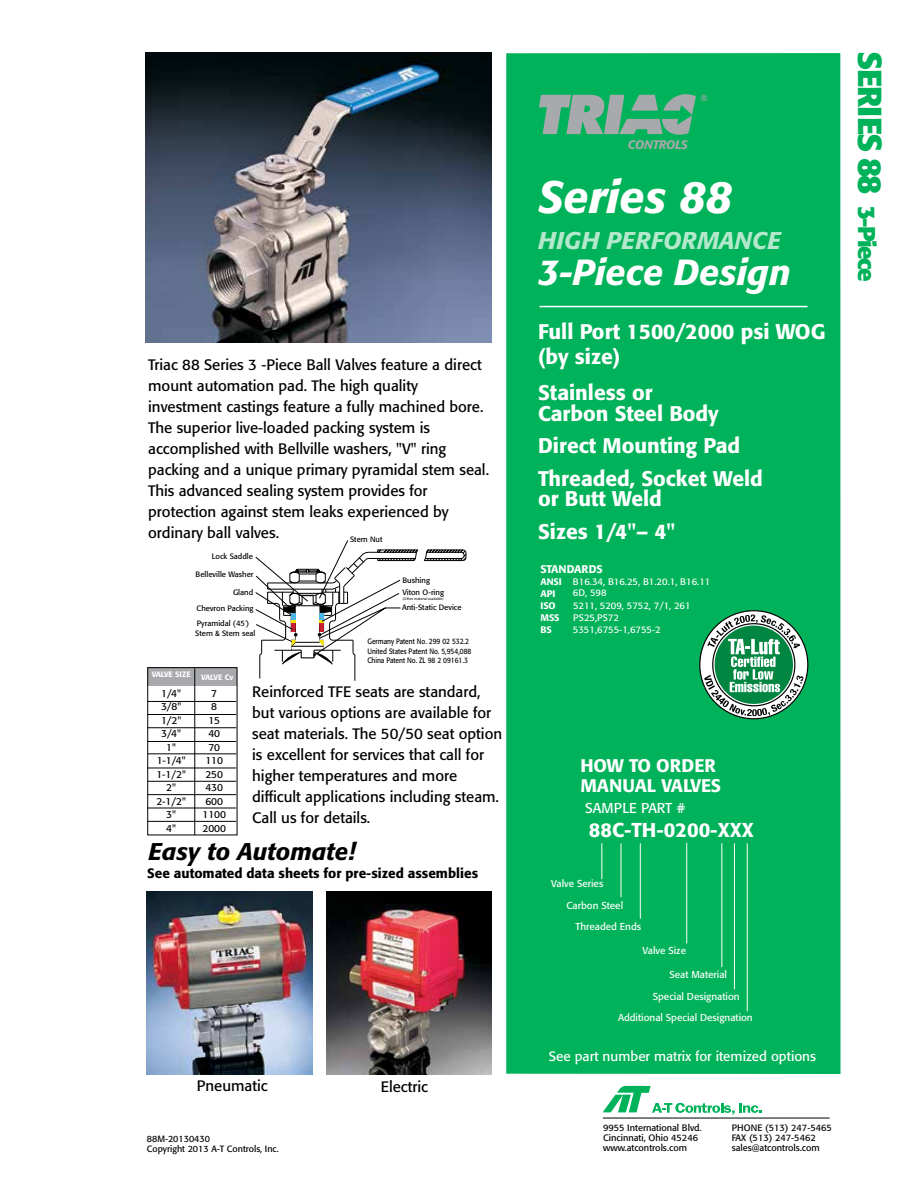
<style>
.page{position:relative;width:918px;height:1188px;background:#fff}
.page>*{position:absolute;margin:0;border:0;box-sizing:border-box;transform-origin:0 0}
.t1{font:italic 500 45px "Formata";color:#fff}
.t2{font:italic 500 36px "Formata";color:#fff}
.t3{font:700 33px "Formata";letter-spacing:-.04em;color:#00b259}
.t4{font:italic 500 24px "Formata";letter-spacing:.02em;color:#b3e8cd}
.t5{font:italic 500 24px "Formata";color:#000}
.t6{font:700 24px "Formata";letter-spacing:-.06em;color:#00b259}
.t7{font:500 21px/25.2px "Formata";color:#fff}
.t8{font:500 19.95px "Formata";color:#fff}
.t9{font:500 18.15px/20px "Formata";color:#fff}
.t10{font:15px/21px "Formata";color:#000}
.t11{font:14.25px "Formata";color:#fff}
.t12{font:500 13.5px "Formata";color:#000}
.t13{font:13.5px "Formata";color:#fff}
.t14{font:italic 500 12.15px "Formata";letter-spacing:-.02em;color:#a7a9ac}
.t15{font:500 10.95px "Formata";color:#fff}
.t16{font:10.2px/13.5px "Formata";color:#000;text-align:center}
.t17{font:9.9px/21.1px "Formata";color:#fff}
.t18{font:9.45px "Formata";color:#fff}
.t19{font:500 9.45px/12px "Formata";color:#fff}
.t20{font:9.15px/10.4px "Formata";color:#000}
.t21{font:9px/10.8px "Formata";color:#000}
.t22{font:9px "Formata";color:#a7a9ac}
.t23{font:500 7.8px "Formata";color:#fff}
.t24{font:7.65px/11.9px "Formata";color:#000}
.t25{font:7.65px/9.3px "Formata";color:#000;scale:.86 1}
.t26{font:3.9px "Myriad";color:#000}
.t27{font:2.25px "Formata";color:#000}
</style>
<div class="page">
<div style="left:506px;top:53px;width:335px;height:1021px;background:#00b259"></div>
<svg style="left:539px;top:94px;width:157px;height:41px"></svg>
<hr style="left:539px;top:306px;width:269px;height:1px;background:#fff">
<hr style="left:602px;top:843px;width:1px;height:36px;background:#fff">
<hr style="left:640px;top:843px;width:1px;height:76px;background:#fff">
<hr style="left:686px;top:843px;width:1px;height:101px;background:#fff">
<hr style="left:722px;top:843px;width:1px;height:124px;background:#fff">
<hr style="left:734px;top:843px;width:1px;height:146px;background:#fff">
<hr style="left:747px;top:843px;width:1px;height:168px;background:#fff">
<hr style="left:621px;top:843px;width:1px;height:54px;background:#fff">
<div style="left:148px;top:668px;width:89px;height:18px;background:#a7a9ac"></div>
<div style="left:147px;top:667px;width:90px;height:168px;border:1px solid #000"></div>
<hr style="left:194px;top:668px;width:1px;height:167px;background:#000">
<hr style="left:148px;top:701px;width:88px;height:1px;background:#000">
<hr style="left:148px;top:714px;width:88px;height:1px;background:#000">
<hr style="left:148px;top:727px;width:88px;height:1px;background:#000">
<hr style="left:148px;top:741px;width:88px;height:1px;background:#000">
<hr style="left:148px;top:753px;width:88px;height:1px;background:#000">
<hr style="left:148px;top:768px;width:88px;height:1px;background:#000">
<hr style="left:148px;top:781px;width:88px;height:1px;background:#000">
<hr style="left:148px;top:794px;width:88px;height:1px;background:#000">
<hr style="left:148px;top:808px;width:88px;height:1px;background:#000">
<hr style="left:148px;top:821px;width:88px;height:1px;background:#000">
<svg style="left:699px;top:610px;width:110px;height:110px"></svg>
<svg style="left:255px;top:540px;width:212px;height:141px"></svg>
<svg style="left:603px;top:1086px;width:159px;height:29px"></svg>
<hr style="left:603px;top:1118px;width:227px;height:1px;background:#000">
<img style="left:146px;top:53px;width:345px;height:289px">
<img style="left:147px;top:891px;width:166px;height:183px">
<img style="left:326px;top:891px;width:166px;height:183px">
<p class="t10" style="left:148px;top:354px;width:342px">Triac 88 Series 3 -Piece Ball Valves feature a direct mount automation pad. The high quality investment castings feature a fully machined bore.<br>The superior live-loaded packing system is accomplished with Bellville washers, "V" ring packing and a unique primary pyramidal stem seal.<br>This advanced sealing system provides for protection against stem leaks experienced by ordinary ball valves.</p>
<p class="t24" style="left:350px;top:534px;width:34px">Stem Nut</p>
<p class="t24" style="left:212px;top:550px;width:43px">Lock Saddle</p>
<p class="t24" style="left:233px;top:587px;width:22px">Gland</p>
<p class="t24" style="left:196px;top:568px;width:59px">Belleville Washer</p>
<p class="t24" style="left:197px;top:602px;width:59px">Chevron Packing</p>
<p class="t24" style="left:197px;top:618px;width:54px">Pyramidal (45 )</p>
<p class="t27" style="left:245px;top:620px;width:3px">o</p>
<p class="t24" style="left:195px;top:627px;width:62px">Stem &amp; Stem seal</p>
<p class="t23" style="left:152px;top:669px;width:41px">VALVE SIZE</p>
<p class="t23" style="left:201px;top:672px;width:34px">VALVE Cv</p>
<p class="t24" style="left:402px;top:575px;width:43px">Bushing<br>Viton O-ring</p>
<p class="t26" style="left:403px;top:597px;width:42px">(Other material available)</p>
<p class="t24" style="left:402px;top:602px;width:61px">Anti-Static Device</p>
<p class="t25" style="left:367px;top:637px;width:122px">Germany Patent No. 299 02 532.2<br>United States Patent No. 5,954,088<br>China Patent No. ZL 98 2 09161.3</p>
<p class="t16" style="left:156px;top:687px;width:31px">1/4"<br>3/8"<br>1/2"<br>3/4"<br>1"<br>1-1/4"<br>1-1/2"<br>2"<br>2-1/2"<br>3"<br>4"</p>
<p class="t16" style="left:202px;top:686px;width:25px">7<br>8<br>15<br>40<br>70<br>110<br>250<br>430<br>600<br>1100<br>2000</p>
<p class="t10" style="left:252px;top:681px;width:252px">Reinforced TFE seats are standard, but various options are available for seat materials. The 50/50 seat option is excellent for services that call for higher temperatures and more difficult applications including steam.<br>Call us for details.</p>
<h3 class="t5" style="left:148px;top:837px;width:208px">Easy to Automate!</h3>
<p class="t12" style="left:147px;top:865px;width:332px">See automated data sheets for pre-sized assemblies</p>
<p class="t10" style="left:197px;top:1075px;width:72px">Pneumatic</p>
<p class="t21" style="left:147px;top:1133px;width:133px">88M-20130430<br>Copyright 2013 A-T Controls, Inc.</p>
<p class="t10" style="left:381px;top:1076px;width:49px">Electric</p>
<p class="t22" style="left:700px;top:92px;width:9px">®</p>
<p class="t14" style="left:628px;top:137px;width:61px">CONTROLS</p>
<h1 class="t1" style="left:538px;top:170px;width:195px">Series 88</h1>
<h3 class="t4" style="left:538px;top:226px;width:245px">HIGH PERFORMANCE</h3>
<h2 class="t2" style="left:538px;top:251px;width:254px">3-Piece Design</h2>
<h3 class="t7" style="left:538px;top:319px;width:289px">Full Port 1500/2000 psi WOG (by size)</h3>
<h3 class="t7" style="left:538px;top:381px;width:182px;line-height:21px">Stainless or<br>Carbon Steel Body</h3>
<h3 class="t7" style="left:538px;top:430px;width:226px;line-height:32.5px">Direct Mounting Pad<br>Threaded, Socket Weld</h3>
<h3 class="t7" style="left:538px;top:482px;width:139px;line-height:33px">or Butt Weld<br>Sizes 1/4"– 4"</h3>
<p class="t15" style="left:540px;top:562px;width:64px">STANDARDS</p>
<p class="t19" style="left:540px;top:576px;width:23px">ANSI<br>API</p>
<p class="t18" style="left:573px;top:587px;width:35px">6D, 598</p>
<p class="t18" style="left:573px;top:576px;width:139px">B16.34, B16.25, B1.20.1, B16.11</p>
<p class="t19" style="left:540px;top:600px;width:17px">ISO</p>
<p class="t18" style="left:573px;top:600px;width:119px">5211, 5209, 5752, 7/1, 261</p>
<p class="t19" style="left:540px;top:612px;width:21px">MSS</p>
<p class="t18" style="left:573px;top:612px;width:47px">PS25,PS72</p>
<p class="t19" style="left:540px;top:623px;width:13px">BS</p>
<p class="t18" style="left:573px;top:624px;width:89px">5351,6755-1,6755-2</p>
<h3 class="t3" style="left:890px;top:51px;width:145px;rotate:90deg">SERIES 88</h3>
<h3 class="t6" style="left:882px;top:206px;width:78px;rotate:90deg">3-Piece</h3>
<p class="t9" style="left:580px;top:756px;width:142px">HOW TO ORDER<br>MANUAL VALVES</p>
<p class="t11" style="left:585px;top:800px;width:102px">SAMPLE PART #</p>
<h3 class="t8" style="left:589px;top:818px;width:166px">88C-TH-0200-XXX</h3>
<p class="t17" style="left:566px;top:873px;width:58px;line-height:21.8px;text-indent:-15px">Valve Series<br>Carbon Steel</p>
<p class="t17" style="left:576px;top:916px;width:67px">Threaded Ends</p>
<p class="t17" style="left:643px;top:940px;width:45px">Valve Size</p>
<p class="t17" style="left:669px;top:964px;width:59px">Seat Material</p>
<p class="t17" style="left:618px;top:986px;width:136px;text-indent:35px">Special Designation<br>Additional Special Designation</p>
<p class="t13" style="left:549px;top:1048px;width:269px">See part number matrix for itemized options</p>
<p class="t20" style="left:603px;top:1122px;width:100px">9955 International Blvd.<br>Cincinnati, Ohio 45246 www.atcontrols.com</p>
<p class="t20" style="left:732px;top:1122px;width:102px">PHONE (513) 247-5465<br>FAX (513) 247-5462 sales@atcontrols.com</p>
</div>
